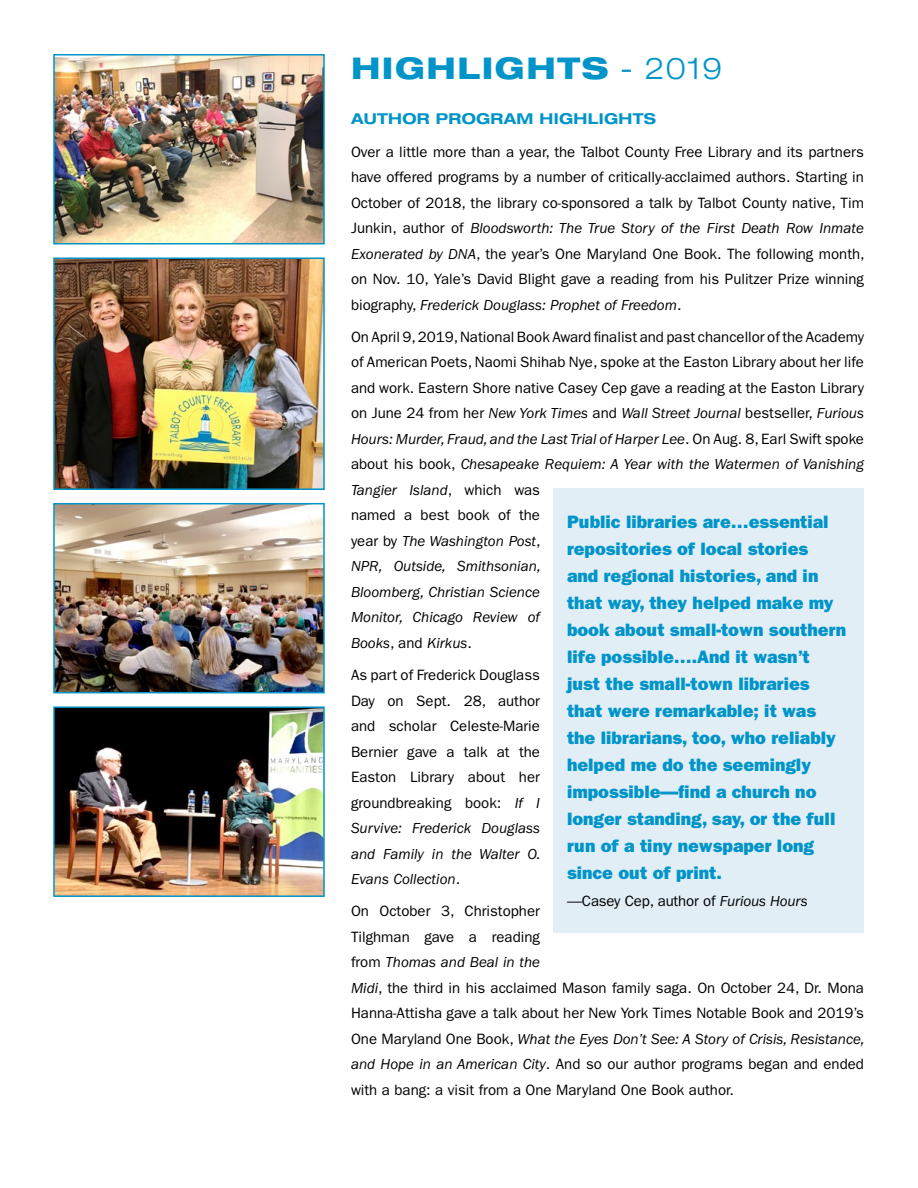
<style>
.page{position:relative;width:918px;height:1188px;background:#fff}
.page>*{position:absolute;margin:0;border:0;box-sizing:border-box;transform-origin:0 0}
.t1{font:800 expanded 30px "Helvetica Neue";letter-spacing:.05em;color:#0094c9}
.t2{font:18px/27px "ITC Franklin Gothic Std Hvy";color:#0094c9}
.t3{font:15px/25.5px "ITC Franklin Gothic Std";color:#000;text-align:justify}
.t4{font:700 expanded 15px "Helvetica Neue";letter-spacing:.02em;color:#0094c9}
.s1{font-weight:300}
.s2{font-style:italic}
</style>
<div class="page">
<div style="left:554px;top:489px;width:310px;height:444px;background:#e2eef6"></div>
<img style="left:56px;top:506px;width:266px;height:184px">
<div style="left:53px;top:503px;width:272px;height:190px;border:2px solid #0094c9"></div>
<img style="left:56px;top:57px;width:266px;height:184px">
<div style="left:53px;top:54px;width:272px;height:190px;border:2px solid #0094c9"></div>
<img style="left:56px;top:709px;width:266px;height:185px">
<div style="left:53px;top:706px;width:272px;height:191px;border:2px solid #0094c9"></div>
<img style="left:56px;top:260px;width:266px;height:227px">
<div style="left:53px;top:257px;width:272px;height:233px;border:2px solid #0094c9"></div>
<p class="t1" style="left:351px;top:49px;width:373px">HIGHLIGHTS <span class="s1">- 2019</span></p>
<p class="t4" style="left:351px;top:110px;width:307px">AUTHOR PROGRAM HIGHLIGHTS</p>
<p class="t3" style="left:351px;top:139px;width:515px">Over a little more than a year, the Talbot County Free Library and its partners have offered programs by a number of critically-acclaimed authors. Starting in October of 2018, the library co-sponsored a talk by Talbot County native, Tim Junkin, author of <span class="s2">Bloodsworth: The True Story of the First Death Row Inmate Exonerated by DNA</span>, the year’s One Maryland One Book. The following month, on Nov. 10, Yale’s David Blight gave a reading from his Pulitzer Prize winning biography, <span class="s2">Frederick Douglass: Prophet of Freedom</span>.</p>
<p class="t3" style="left:351px;top:324px;width:515px;text-align:left">On April 9, 2019, National Book Award finalist and past chancellor of the Academy of American Poets, Naomi Shihab Nye, spoke at the Easton Library about her life and work. Eastern Shore native Casey Cep gave a reading at the Easton Library on June 24 from her <span class="s2">New York Times</span> and <span class="s2">Wall Street Journal</span> bestseller, <span class="s2">Furious Hours: Murder, Fraud, and the Last Trial of Harper Lee</span>. On Aug. 8, Earl Swift spoke about his book, <span class="s2">Chesapeake Requiem: A Year with the Watermen of Vanishing Tangier Island</span>, which was<br>named a best book of the<br>year by <span class="s2">The Washington Post</span>,<br><span class="s2">NPR, Outside, Smithsonian,<br>Bloomberg, Christian Science<br>Monitor, Chicago Review of<br>Books</span>, and <span class="s2">Kirkus</span>.</p>
<p class="t3" style="left:351px;top:662px;width:191px">As part of Frederick Douglass Day on Sept. 28, author and scholar Celeste-Marie Bernier gave a talk at the Easton Library about her groundbreaking book: <span class="s2">If I Survive: Frederick Douglass and Family in the Walter O.<br>Evans Collection</span>.</p>
<p class="t3" style="left:351px;top:899px;width:515px;text-align:left">On October 3, Christopher<br>Tilghman gave a reading<br>from <span class="s2">Thomas and Beal in the<br>Midi</span>, the third in his acclaimed Mason family saga. On October 24, Dr. Mona Hanna-Attisha gave a talk about her New York Times Notable Book and 2019’s One Maryland One Book, <span class="s2">What the Eyes Don’t See: A Story of Crisis, Resistance, and Hope in an American City</span>. And so our author programs began and ended with a bang: a visit from a One Maryland One Book author.</p>
<p class="t2" style="left:567px;top:508px;width:281px">Public libraries are…essential repositories of local stories<br>and regional histories, and in that way, they helped make my book about small-town southern life possible….And it wasn’t just the small-town libraries that were remarkable; it was the librarians, too, who reliably helped me do the seemingly impossible—find a church no longer standing, say, or the full run of a tiny newspaper long since out of print.</p>
<p class="t3" style="left:567px;top:888px;width:242px">—Casey Cep, author of <span class="s2">Furious Hours</span></p>
</div>
